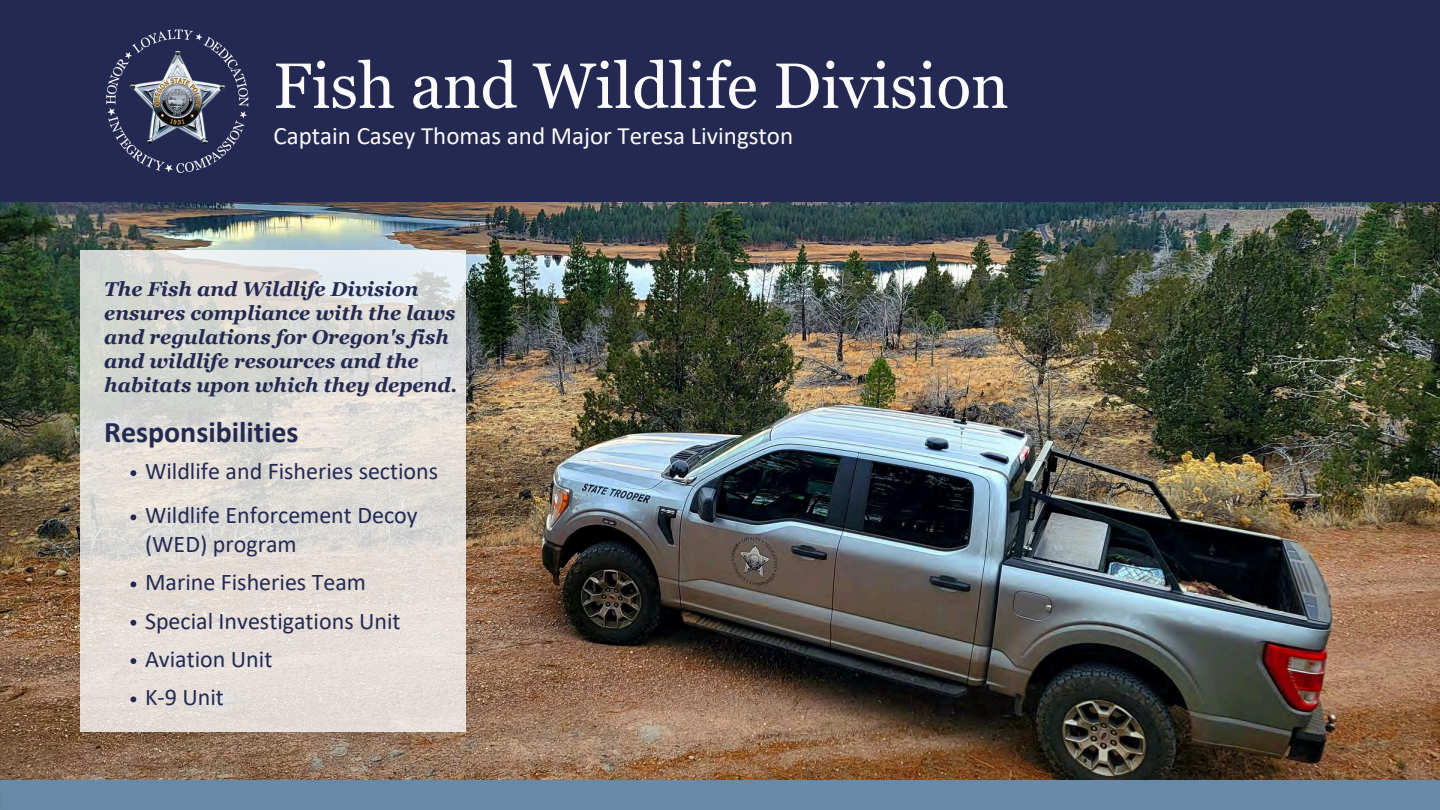
<style>
.page{position:relative;width:1440px;height:810px;background:#fff}
.page>*{position:absolute;margin:0;border:0;box-sizing:border-box;transform-origin:0 0}
.t1{font:64px "Georgia Pro";color:#fbfbfb}
.t2{font:700 30px "Calibri";color:#242952}
.t3{font:25px "Calibri";color:#fbfbfb}
.t4{font:24px/28.8px "Calibri";color:#242952}
.t5{font:italic 700 20px/24px "Georgia Pro";color:#242952}
</style>
<div class="page">
<img style="left:0;top:202px;width:1440px;height:579px">
<div style="left:0;top:0;width:1440px;height:202px;background:#242952"></div>
<div style="left:0;top:781px;width:1440px;height:29px;background:#688aa6"></div>
<svg style="left:81px;top:250px;width:385px;height:482px;background:#dfdcd7"></svg>
<svg style="left:130px;top:470px;width:6px;height:6px"></svg>
<svg style="left:130px;top:514px;width:6px;height:6px"></svg>
<svg style="left:130px;top:582px;width:6px;height:5px"></svg>
<svg style="left:130px;top:620px;width:6px;height:6px"></svg>
<svg style="left:130px;top:658px;width:6px;height:6px"></svg>
<svg style="left:130px;top:697px;width:6px;height:5px"></svg>
<img style="left:106px;top:29px;width:143px;height:144px">
<p class="t1" style="left:273px;top:49px;width:737px">Fish and Wildlife Division</p>
<p class="t3" style="left:273px;top:126px;width:521px">Captain Casey Thomas and Major Teresa Livingston</p>
<p class="t5" style="left:104px;top:277px;width:355px">The Fish and Wildlife Division ensures compliance with the laws and regulations for Oregon's fish and wildlife resources and the habitats upon which they depend.</p>
<p class="t2" style="left:104px;top:419px;width:196px">Responsibilities</p>
<h1 class="t4" style="left:145px;top:459px;width:295px">Wildlife and Fisheries sections</h1>
<h3 class="t4" style="left:145px;top:503px;width:274px">Wildlife Enforcement Decoy (WED) program</h3>
<p class="t4" style="left:145px;top:570px;width:222px">Marine Fisheries Team</p>
<h2 class="t4" style="left:145px;top:608px;width:257px">Special Investigations Unit</h2>
<p class="t4" style="left:145px;top:647px;width:129px">Aviation Unit</p>
<p class="t4" style="left:145px;top:685px;width:80px">K-9 Unit</p>
</div>
